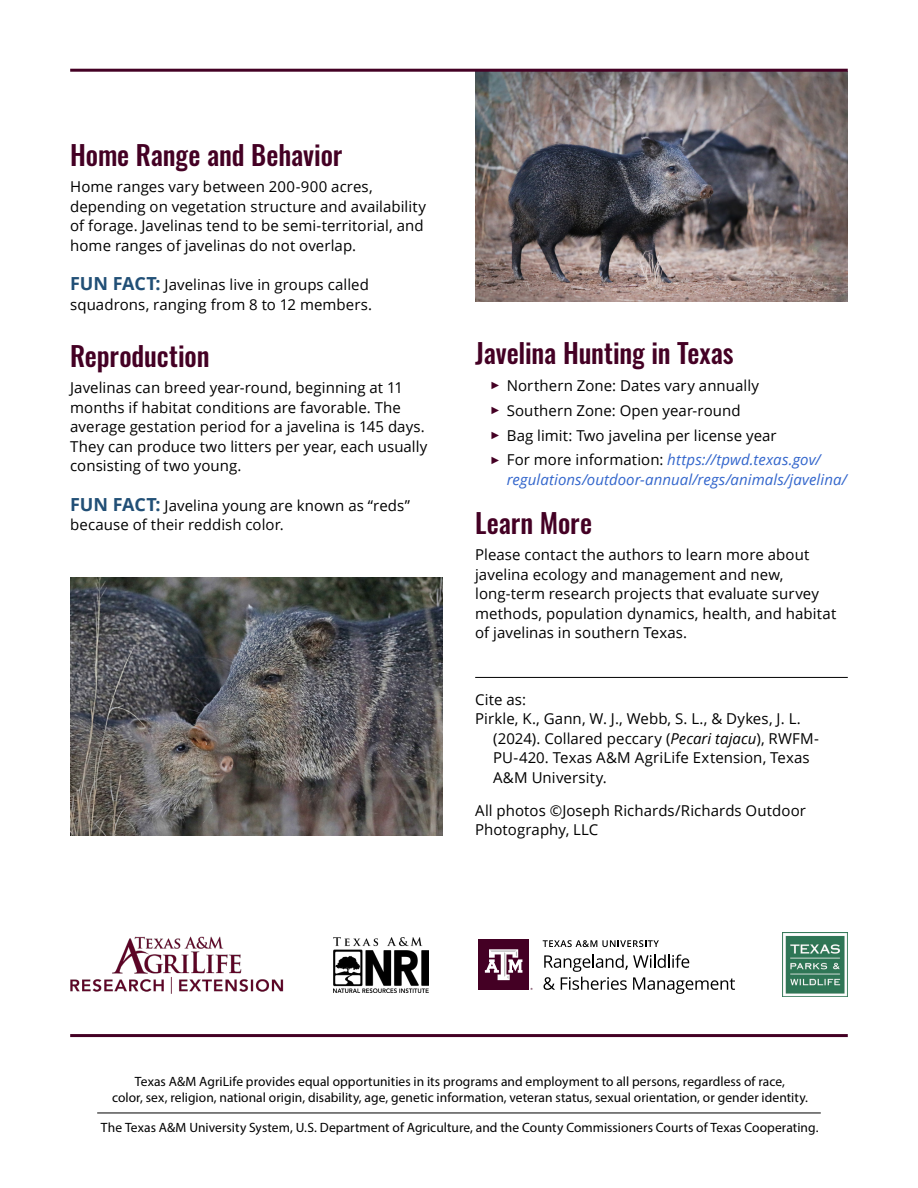
<style>
.page{position:relative;width:918px;height:1188px;background:#fff}
.page>*{position:absolute;margin:0;border:0;box-sizing:border-box;transform-origin:0 0}
.heading1{font:27px "Oswald";letter-spacing:-.005em;color:#440024}
.body{font:15px/19.5px "Open Sans";letter-spacing:.005em;color:#000}
.references{font:15px/19.5px "Open Sans";letter-spacing:.005em;color:#000}
.t1{font:italic 15px/19.5px "Open Sans";letter-spacing:.005em;color:#36c}
.t2{font:13.5px/16.2px "Myriad Pro";letter-spacing:.005em;color:#000;text-align:center}
.s1{font-weight:700;font-size:18px;color:#214f76}
.s2{font-family:"Arial";font-size:10.5px;color:#440024}
.s3{font-family:"Arial";font-style:normal;font-size:10.5px;color:#440024}
.s4{font-style:normal;color:#000}
.s5{font-style:italic}
</style>
<div class="page">
<img style="left:70px;top:577px;width:373px;height:259px">
<hr style="left:475px;top:677px;width:373px;height:1px;background:#000">
<img style="left:475px;top:72px;width:373px;height:230px">
<img style="left:70px;top:936px;width:214px;height:58px">
<img style="left:334px;top:937px;width:94px;height:55px">
<svg style="left:543px;top:940px;width:116px;height:7px"></svg>
<svg style="left:544px;top:955px;width:191px;height:39px"></svg>
<div style="left:479px;top:939px;width:50px;height:51px;background:#440024"></div>
<svg style="left:485px;top:949px;width:37px;height:31px"></svg>
<img style="left:783px;top:932px;width:64px;height:65px">
<hr style="left:70px;top:1034px;width:778px;height:3px;background:#440024">
<hr style="left:97px;top:1113px;width:724px;height:1px;background:#000">
<hr style="left:70px;top:69px;width:778px;height:3px;background:#440024">
<h2 class="heading1" style="left:70px;top:131px;width:274px">Home Range and Behavior</h2>
<p class="body" style="left:70px;top:177px;width:357px">Home ranges vary between 200-900 acres, depending on vegetation structure and availability of forage. Javelinas tend to be semi-territorial, and home ranges of javelinas do not overlap.</p>
<p class="body" style="left:70px;top:275px;width:304px"><span class="s1">FUN FACT:</span> Javelinas live in groups called squadrons, ranging from 8 to 12 members.</p>
<h2 class="heading1" style="left:70px;top:332px;width:141px">Reproduction</h2>
<p class="body" style="left:70px;top:378px;width:359px">Javelinas can breed year-round, beginning at 11 months if habitat conditions are favorable. The average gestation period for a javelina is 145 days.<br>They can produce two litters per year, each usually consisting of two young.</p>
<p class="body" style="left:70px;top:495px;width:341px"><span class="s1">FUN FACT:</span> Javelina young are known as “reds” because of their reddish color.</p>
<h2 class="heading1" style="left:475px;top:329px;width:260px">Javelina Hunting in Texas</h2>
<p class="body" style="left:490px;top:375px;width:270px"><span class="s2">►</span> Northern Zone: Dates vary annually</p>
<p class="body" style="left:490px;top:400px;width:252px"><span class="s2">►</span> Southern Zone: Open year-round</p>
<p class="body" style="left:490px;top:425px;width:288px"><span class="s2">►</span> Bag limit: Two javelina per license year</p>
<p class="t1" style="left:507px;top:450px;width:342px;text-indent:-16px"><span class="s3">►</span> <span class="s4">For more information:</span> https://tpwd.texas.gov/ regulations/outdoor-annual/regs/animals/javelina/</p>
<h2 class="heading1" style="left:475px;top:499px;width:118px">Learn More</h2>
<p class="body" style="left:475px;top:544px;width:363px">Please contact the authors to learn more about javelina ecology and management and new, long-term research projects that evaluate survey methods, population dynamics, health, and habitat of javelinas in southern Texas.</p>
<p class="references" style="left:475px;top:689px;width:52px">Cite as:</p>
<p class="references" style="left:493px;top:709px;width:327px;text-indent:-18px">Pirkle, K., Gann, W. J., Webb, S. L., &amp; Dykes, J. L. (2024). Collared peccary (<span class="s5">Pecari tajacu</span>), RWFM-PU-420. Texas A&amp;M AgriLife Extension, Texas A&amp;M University.</p>
<p class="references" style="left:475px;top:800px;width:332px">All photos ©Joseph Richards/Richards Outdoor<br>Photography, LLC</p>
<p class="t2" style="left:112px;top:1073px;width:697px">Texas A&amp;M AgriLife provides equal opportunities in its programs and employment to all persons, regardless of race,<br>color, sex, religion, national origin, disability, age, genetic information, veteran status, sexual orientation, or gender identity.</p>
<p class="t2" style="left:101px;top:1119px;width:719px">The Texas A&amp;M University System, U.S. Department of Agriculture, and the County Commissioners Courts of Texas Cooperating.</p>
</div>
